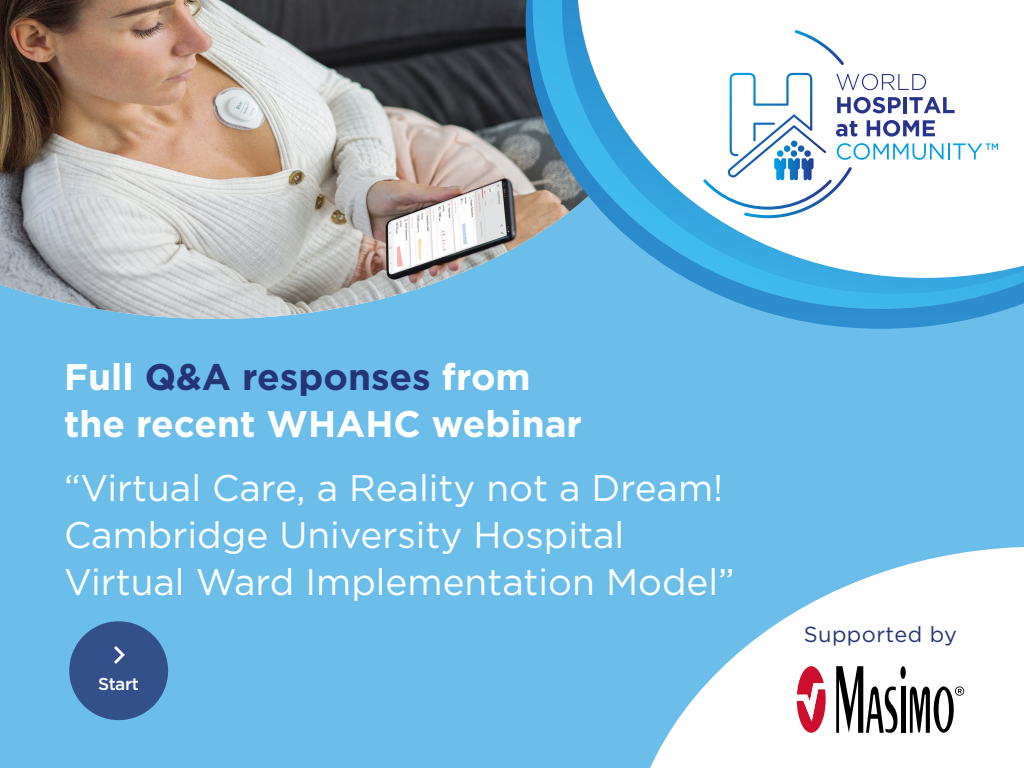
<style>
.page{position:relative;width:1024px;height:768px;background:#6bbeea}
.page>*{position:absolute;margin:0;border:0;box-sizing:border-box;transform-origin:0 0}
.t1{font:37px/47px "Gotham";color:#fff}
.t2{font:700 37px/47px "Gotham";color:#fff}
.t3{font:21.8px "Gotham";letter-spacing:.02em;color:#253573}
.t4{font:500 17.25px "Gotham";letter-spacing:-.025em;color:#fff}
.s1{color:#253573}
</style>
<div class="page">
<svg style="left:650px;top:547px;width:374px;height:221px;fill:#fff"></svg>
<svg style="left:797px;top:666px;width:29px;height:67px;background:#e17082"></svg>
<hr style="left:901px;top:687px;width:4px;height:46px;background:#000">
<div style="left:900px;top:666px;width:6px;height:13px;background:#000;border-radius:50%"></div>
<svg style="left:836px;top:666px;width:61px;height:67px;background:#9c9c9c"></svg>
<svg style="left:910px;top:684px;width:54px;height:49px;background:#9d9d9d"></svg>
<img style="left:0;top:0;width:526px;height:319px">
<svg style="left:526px;top:0;width:472px;height:329px"></svg>
<svg style="left:529px;top:0;width:495px;height:312px"></svg>
<svg style="left:558px;top:0;width:466px;height:301px"></svg>
<svg style="left:577px;top:0;width:447px;height:278px;background:#d2ebf7"></svg>
<svg style="left:728px;top:73px;width:98px;height:104px;background:#ddeaf4"></svg>
<svg style="left:836px;top:74px;width:90px;height:16px"></svg>
<svg style="left:837px;top:97px;width:64px;height:16px"></svg>
<hr style="left:903px;top:97px;width:4px;height:16px;background:#27348b">
<svg style="left:909px;top:97px;width:46px;height:16px"></svg>
<svg style="left:836px;top:121px;width:21px;height:16px"></svg>
<svg style="left:867px;top:120px;width:68px;height:17px"></svg>
<svg style="left:774px;top:141px;width:40px;height:26px"></svg>
<svg style="left:795px;top:30px;width:49px;height:35px;background:#e6eff7"></svg>
<svg style="left:744px;top:167px;width:108px;height:51px;background:#cde0f0"></svg>
<svg style="left:703px;top:179px;width:129px;height:31px;background:#deeaf4"></svg>
<svg style="left:837px;top:143px;width:161px;height:17px;background:#c2e8f8"></svg>
<div style="left:69px;top:621px;width:99px;height:99px;background:#33508a;border-radius:50%"></div>
<svg style="left:114px;top:646px;width:11px;height:18px"></svg>
<p class="t2" style="left:64px;top:354px;width:520px">Full <span class="s1">Q&amp;A responses</span> from the recent WHAHC webinar</p>
<p class="t1" style="left:64px;top:464px;width:672px">“Virtual Care, a Reality not a Dream!<br>Cambridge University Hospital<br>Virtual Ward Implementation Model”</p>
<p class="t4" style="left:98px;top:672px;width:42px">Start</p>
<p class="t3" style="left:804px;top:620px;width:155px">Supported by</p>
</div>
